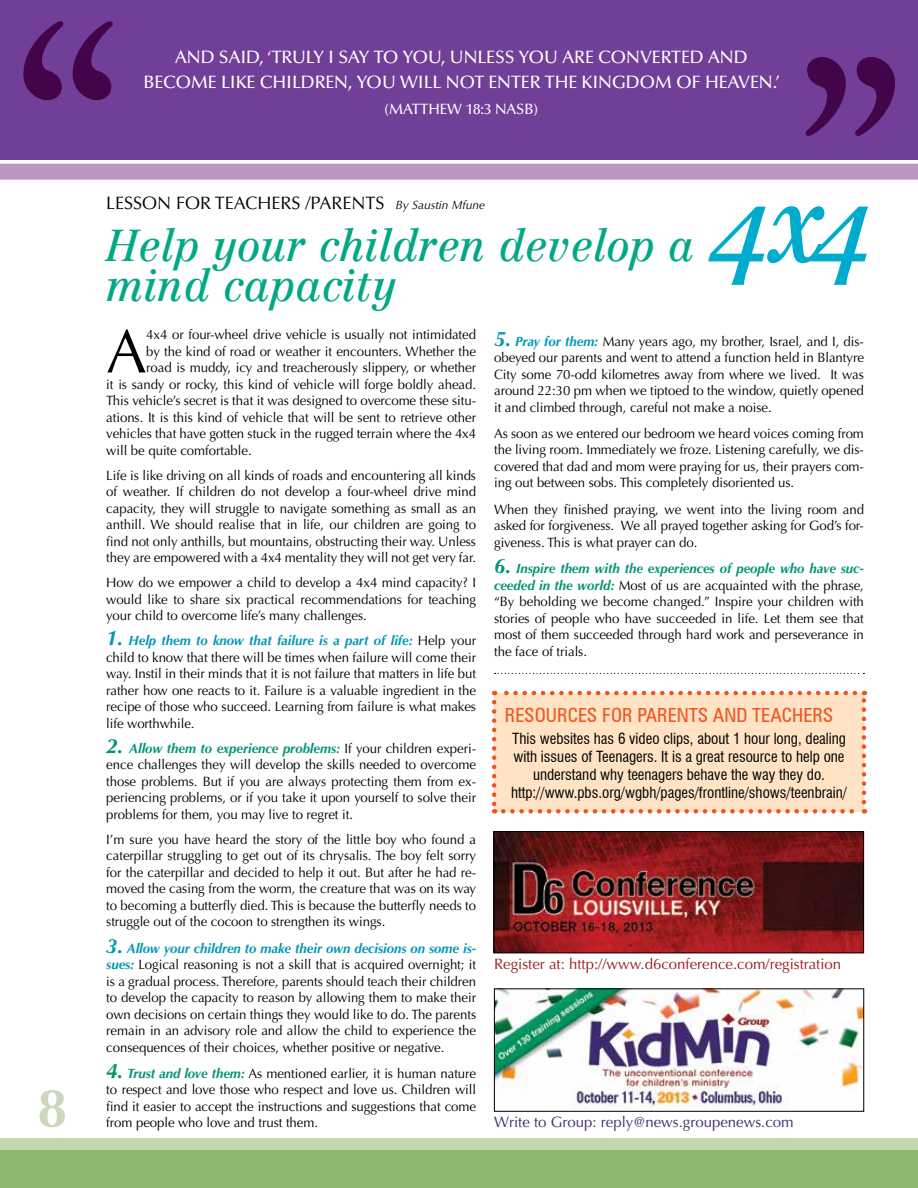
<style>
.page{position:relative;width:918px;height:1188px;background:#fff}
.page>*{position:absolute;margin:0;border:0;box-sizing:border-box;transform-origin:0 0}
.t1{font:108px "Centennial Italic Os F";color:#00accd}
.t2{font:61.65px "Optima LT";color:#000}
.t3{font:700 54px "Optima LT Std";color:#cdd7bc}
.t4{font:43.5px/40.5px "Centennial Italic Os F";color:#00a883}
.t5{font:condensed 19.5px "Zurich BT";color:#f05622}
.t6{font:500 18px/25.5px "Optima LT Std";letter-spacing:-.005em;color:#fff;text-align:center}
.t7{font:18px "Optima LT";color:#000}
.t8{font:condensed 15px/18px "Swiss 721 BT";color:#000;text-align:center}
.t9{font:15px "Optima LT";color:#971b20}
.t10{font:15px "Optima LT";color:#40296e}
.t11{font:500 15px "Optima LT Std";letter-spacing:-.005em;color:#fff}
.t12{font:13.5px/16.5px "Optima LT";letter-spacing:-.005em;color:#000;text-align:justify}
.t13{font:italic 12px "Optima LT Std";color:#000}
.s1{font-weight:700;font-style:italic;font-size:21px;color:#0097b4}
.s2{font-weight:700;font-style:italic;color:#0097b4}
.s3{font-weight:700;font-style:italic;font-size:21px;color:#009473}
.s4{font-weight:700;font-style:italic;color:#009473}
.s5{font-weight:700;font-style:italic;color:#00a883}
</style>
<div class="page">
<div style="left:0;top:0;width:918px;height:159px;background:#723f98"></div>
<div style="left:0;top:164px;width:918px;height:16px;background:#bc95c4"></div>
<div style="left:0;top:1145px;width:918px;height:43px;background:#8bb66b"></div>
<div style="left:0;top:1139px;width:918px;height:11px;background:#c5d7ac"></div>
<svg style="left:23px;top:21px;width:90px;height:79px"></svg>
<svg style="left:806px;top:57px;width:89px;height:79px"></svg>
<img style="left:496px;top:833px;width:366px;height:118px">
<div style="left:494px;top:831px;width:370px;height:122px;border:1px solid #000"></div>
<img style="left:496px;top:990px;width:366px;height:120px">
<div style="left:494px;top:988px;width:370px;height:124px;border:1px solid #000"></div>
<svg style="left:495px;top:673px;width:369px;height:1px"></svg>
<div style="left:494px;top:693px;width:370px;height:118px;background:#ffe3c4"></div>
<svg style="left:492px;top:702px;width:4px;height:112px"></svg>
<svg style="left:503px;top:809px;width:362px;height:5px"></svg>
<svg style="left:862px;top:691px;width:4px;height:111px"></svg>
<svg style="left:494px;top:691px;width:361px;height:4px"></svg>
<h3 class="t3" style="left:37px;top:1077px;width:32px">8</h3>
<h3 class="t6" style="left:144px;top:44px;width:638px">AND SAID, ‘TRULY I SAY TO YOU, UNLESS YOU ARE CONVERTED AND<br>BECOME LIKE CHILDREN, YOU WILL NOT ENTER THE KINGDOM OF HEAVEN.’</h3>
<p class="t11" style="left:384px;top:100px;width:121px">(MATTHEW 18:3 NASB</p>
<p class="t11" style="left:533px;top:100px;width:6px">)</p>
<h3 class="t7" style="left:106px;top:192px;width:131px">LESSON FOR TEACHER</h3>
<h3 class="t7" style="left:291px;top:192px;width:30px">S /PARE</h3>
<h3 class="t7" style="left:351px;top:192px;width:35px">NTS</h3>
<h3 class="t4" style="left:106px;top:225px;width:589px">Help your children develop a mind capacity</h3>
<p class="t13" style="left:395px;top:198px;width:91px">By Saustin Mfune</p>
<h1 class="t1" style="left:713px;top:159px;width:168px">4x4</h1>
<h2 class="t2" style="left:106px;top:316px;width:40px">A</h2>
<p class="t12" style="left:146px;top:327px;width:331px">4x4 or four-wheel drive vehicle is usually not intimidated</p>
<p class="t12" style="left:146px;top:343px;width:331px">by the kind of road or weather it encounters. Whether the</p>
<p class="t12" style="left:146px;top:360px;width:331px">road is muddy, icy and treacherously slippery, or whether</p>
<p class="t12" style="left:106px;top:376px;width:371px">it is sandy or rocky, this kind of vehicle will forge boldly ahead.</p>
<p class="t12" style="left:106px;top:393px;width:371px">This vehicle’s secret is that it was designed to overcome these situ-</p>
<p class="t12" style="left:106px;top:409px;width:371px">ations. It is this kind of vehicle that will be sent to retrieve other</p>
<p class="t12" style="left:106px;top:426px;width:371px">vehicles that have gotten stuck in the rugged terrain where the 4x4</p>
<p class="t12" style="left:106px;top:442px;width:147px">will be quite comfortable.</p>
<p class="t12" style="left:106px;top:467px;width:371px">Life is like driving on all kinds of roads and encountering all kinds of weather. If children do not develop a four-wheel drive mind capacity, they will struggle to navigate something as small as an anthill. We should realise that in life, our children are going to find not only anthills, but mountains, obstructing their way. U nless they are empowered with a 4x4 mentality they will not get very far.</p>
<p class="t12" style="left:106px;top:575px;width:371px">H ow do we empower a child to develop a 4x4 mind capacity? I would like to share six practical recommendations for teaching your child to overcome life’s many challenges.</p>
<p class="t12" style="left:106px;top:633px;width:371px"><span class="s1">1.</span> <span class="s2">Help them to know that failure is a part of life:</span> H elp your child to know that there will be times when failure will come their way. Instil in their minds that it is not failure that matters in life but rather how one reacts to it. Failure is a valuable ingredient in the recipe of those who succeed. Learning from failure is what makes life worthwhile.</p>
<p class="t12" style="left:106px;top:740px;width:371px"><span class="s3">2.</span> <span class="s4">Allow them to experience problems</span><span class="s5">:</span> If your children experi&shy;ence challenges they will develop the skills needed to overcome those problems. But if you are always protecting them from ex&shy;periencing problems, or if you take it upon yourself to solve their problems for them, you may live to regret it.</p>
<p class="t12" style="left:106px;top:831px;width:371px">I’m sure you have heard the story of the little boy who found a caterpillar struggling to get out of its chrysalis. The boy felt sorry for the caterpillar and decided to help it out. But after he had re&shy;moved the casing from the worm, the creature that was on its way to becoming a butterfly died. This is because the butterfly needs to struggle out of the cocoon to strengthen its wings.</p>
<p class="t12" style="left:106px;top:940px;width:371px"><span class="s1">3.</span> <span class="s2">Allow your children to make their own decisions on some is&shy;sues:</span> Logical reasoning is not a skill that is acquired overnight; it is a gradual process. Therefore, parents should teach their children to develop the capacity to reason by allowing them to make their own decisions on certain things they would like to do. The parents remain in an advisory role and allow the child to experience the consequences of their choices, whether positive or negative.</p>
<p class="t12" style="left:106px;top:1065px;width:371px"><span class="s3">4.</span> <span class="s4">Trust and love them:</span> As mentioned earlier, it is human nature to respect and love those who respect and love us. Children will find it easier to accept the instructions and suggestions that come from people who love and trust them.</p>
<p class="t12" style="left:494px;top:333px;width:371px"><span class="s1">5.</span> <span class="s2">Pray for them:</span> Many years ago, my brother, Israel, and I, dis&shy;obeyed our parents and went to attend a function held in Blantyre City some 70-odd kilometres away from where we lived. It was around 22:30 pm when we tiptoed to the window, quietly opened it and climbed through, careful not make a noise.</p>
<p class="t12" style="left:494px;top:425px;width:371px">As soon as we entered our bedroom we heard voices coming from the living room. Immediately we froze. Listening carefully, we dis&shy;covered that dad and mom were praying for us, their prayers com&shy;ing out between sobs. This completely disoriented us.</p>
<p class="t12" style="left:494px;top:501px;width:371px">When they finished praying, we went into the living room and asked for forgiveness. We all prayed together asking for God’s for&shy;giveness. This is what prayer can do.</p>
<p class="t12" style="left:494px;top:560px;width:371px"><span class="s3">6.</span> <span class="s4">Inspire them with the experiences of people who have suc&shy;ceeded in the world:</span> Most of us are acquainted with the phrase, “By beholding we become changed.” Inspire your children with stories of people who have succeeded in life. Let them see that most of them succeeded through hard work and perseverance in the face of trials.</p>
<h3 class="t5" style="left:505px;top:703px;width:330px">RESOURCES FOR PARENTS AND TEACHERS</h3>
<p class="t8" style="left:511px;top:730px;width:338px">This websites has 6 video clips, about 1 hour long, dealing with issues of Teenagers. It is a great resource to help one understand why teenagers behave the way they do. http://www.pbs.org/wgbh/pages/frontline/shows/teenbrain/</p>
<p class="t9" style="left:494px;top:956px;width:349px">Register at: http://www.d6conference.com/registration</p>
<p class="t10" style="left:494px;top:1113px;width:301px">Write to Group: reply@news.groupenews.com</p>
</div>
